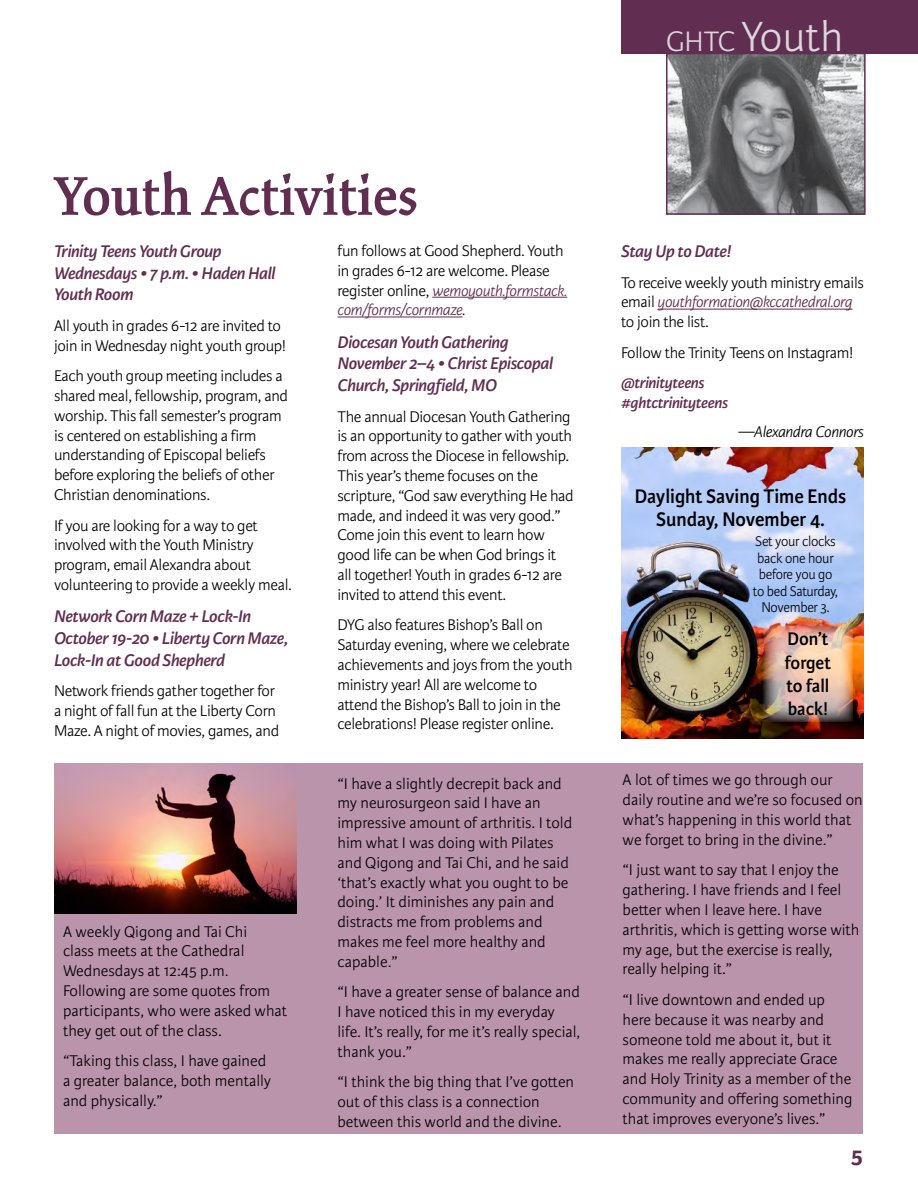
<style>
.page{position:relative;width:918px;height:1188px;background:#fff}
.page>*{position:absolute;margin:0;border:0;box-sizing:border-box;transform-origin:0 0}
.t1{font:600 60px "Kinesis Pro 3";color:#612d50}
.t2{font:300 45px "Karmina Sans";color:#dad7db}
.t3{font:700 24px "Karmina Sans";color:#612d50}
.t4{font:600 21px/22.5px "Karmina Sans";color:#000;text-align:center;scale:.95 1}
.t5{font:600 19.5px/23.4px "Karmina Sans";color:#000;scale:.95 1}
.t6{font:italic 600 18px/21.6px "Karmina Sans";letter-spacing:-.02em;color:#612d50}
.t7{font:300 16.5px/19.8px "Karmina Sans";letter-spacing:-.02em;color:#000}
.t8{font:300 16.5px/19.8px "Karmina Sans";color:#000}
.t9{font:italic 600 16.5px/19.8px "Karmina Sans";letter-spacing:-.02em;color:#612d50}
.t10{font:italic 300 16.5px "Karmina Sans";letter-spacing:-.02em;color:#000}
.t11{font:300 15px/16.5px "Karmina Sans";letter-spacing:-.02em;color:#000;text-align:center;scale:.95 1}
.s1{font-size:30px}
.s2{font-style:italic;color:#612d50}
.s3{font-style:italic}
</style>
<div class="page">
<div style="left:54px;top:763px;width:809px;height:371px;background:#ba94ab"></div>
<hr style="left:658px;top:309px;width:195px;height:1px;background:#612d50">
<div style="left:621px;top:0;width:297px;height:54px;background:#612d50"></div>
<img style="left:669px;top:56px;width:194px;height:156px">
<div style="left:666px;top:53px;width:200px;height:162px;border:2px solid #612d50"></div>
<hr style="left:432px;top:297px;width:135px;height:1px;background:#612d50">
<hr style="left:338px;top:317px;width:125px;height:1px;background:#612d50">
<img style="left:54px;top:763px;width:243px;height:151px">
<img style="left:621px;top:447px;width:243px;height:291px">
<img style="left:763px;top:624px;width:90px;height:98px">
<h2 class="t2" style="left:666px;top:11px;width:179px"><span class="s1">GHTC</span> Youth</h2>
<h1 class="t1" style="left:54px;top:161px;width:365px">Youth Activities</h1>
<p class="t6" style="left:54px;top:241px;width:223px">Trinity Teens Youth Group<br>Wednesdays • 7 p.m. • Haden Hall<br>Youth Room</p>
<p class="t7" style="left:54px;top:316px;width:234px">All youth in grades 6-12 are invited to join in Wednesday night youth group!</p>
<p class="t7" style="left:54px;top:366px;width:236px">Each youth group meeting includes a shared meal, fellowship, program, and worship. This fall semester’s program is centered on establishing a firm understanding of Episcopal beliefs before exploring the beliefs of other Christian denominations.</p>
<p class="t7" style="left:54px;top:516px;width:239px">If you are looking for a way to get involved with the Youth Ministry program, email Alexandra about volunteering to provide a weekly meal.</p>
<p class="t6" style="left:54px;top:606px;width:236px">Network Corn Maze + Lock-In<br>October 19-20 • Liberty Corn Maze,<br>Lock-In at Good Shepherd</p>
<p class="t7" style="left:54px;top:681px;width:227px">Network friends gather together for a night of fall fun at the Liberty Corn<br>Maze. A night of movies, games, and</p>
<p class="t7" style="left:338px;top:241px;width:231px">fun follows at Good Shepherd. Youth in grades 6-12 are welcome. Please register online, <span class="s2">wemoyouth.formstack. com/forms/cornmaze</span><span class="s3">.</span></p>
<p class="t6" style="left:338px;top:331px;width:217px">Diocesan Youth Gathering<br>November 2–4 • Christ Episcopal<br>Church, Springfield, MO</p>
<p class="t7" style="left:338px;top:407px;width:238px">The annual Diocesan Youth Gathering is an opportunity to gather with youth from across the Diocese in fellowship.<br>This year’s theme focuses on the scripture, “God saw everything He had made, and indeed it was very good.” Come join this event to learn how good life can be when God brings it all together! Youth in grades 6-12 are invited to attend this event.</p>
<p class="t7" style="left:338px;top:616px;width:237px">DYG also features Bishop’s Ball on Saturday evening, where we celebrate achievements and joys from the youth ministry year! All are welcome to attend the Bishop’s Ball to join in the celebrations! Please register online.</p>
<p class="t8" style="left:63px;top:922px;width:226px">A weekly Qigong and Tai Chi<br>class meets at the Cathedral<br>Wednesdays at 12:45 p.m.<br>Following are some quotes from participants, who were asked what they get out of the class.</p>
<p class="t8" style="left:63px;top:1051px;width:210px">“Taking this class, I have gained a greater balance, both mentally and physically.”</p>
<p class="t8" style="left:337px;top:774px;width:236px">“I have a slightly decrepit back and my neurosurgeon said I have an impressive amount of arthritis. I told him what I was doing with Pilates and Qigong and Tai Chi, and he said ‘that’s exactly what you ought to be doing.’ It diminishes any pain and distracts me from problems and makes me feel more healthy and capable.”</p>
<p class="t8" style="left:337px;top:983px;width:244px">“I have a greater sense of balance and<br>I have noticed this in my everyday life. It’s really, for me it’s really special, thank you.”</p>
<p class="t8" style="left:337px;top:1073px;width:238px">“I think the big thing that I’ve gotten out of this class is a connection between this world and the divine.</p>
<p class="t6" style="left:621px;top:241px;width:112px">Stay Up to Date!</p>
<p class="t7" style="left:621px;top:273px;width:244px">To receive weekly youth ministry emails email <span class="s2">youthformation@kccathedral.org </span>to join the list.</p>
<p class="t7" style="left:621px;top:343px;width:234px">Follow the Trinity Teens on Instagram!</p>
<p class="t9" style="left:621px;top:374px;width:109px">@trinityteens #ghtctrinityteens</p>
<p class="t10" style="left:738px;top:423px;width:127px">—Alexandra Connors</p>
<p class="t4" style="left:635px;top:485px;width:224px">Daylight Saving Time Ends<br>Sunday, November 4.</p>
<p class="t11" style="left:753px;top:533px;width:91px">Set your clocks back one hour before you go to bed Saturday,<br>November 3.</p>
<p class="t5" style="left:785px;top:627px;width:50px">Don’t forget to fall back!</p>
<p class="t8" style="left:623px;top:771px;width:242px">A lot of times we go through our daily routine and we’re so focused on what’s happening in this world that we forget to bring in the divine.”</p>
<p class="t8" style="left:623px;top:861px;width:238px">“I just want to say that I enjoy the gathering. I have friends and I feel better when I leave here. I have arthritis, which is getting worse with my age, but the exercise is really, really helping it.”</p>
<p class="t8" style="left:623px;top:990px;width:231px">“I live downtown and ended up here because it was nearby and someone told me about it, but it makes me really appreciate Grace and Holy Trinity as a member of the community and offering something that improves everyone’s lives.”</p>
<h3 class="t3" style="left:851px;top:1141px;width:13px">5</h3>
</div>
